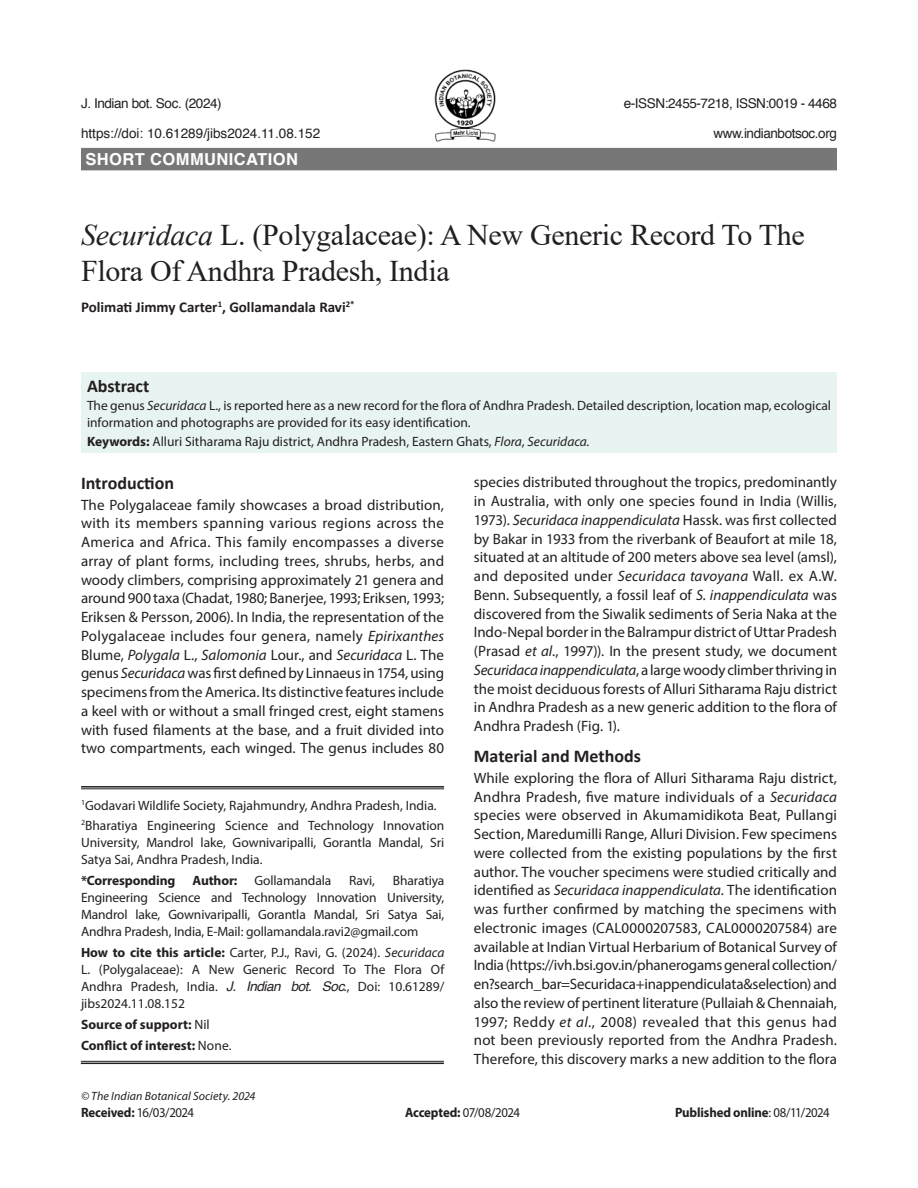
<style>
.page{position:relative;width:918px;height:1188px;background:#fff}
.page>*{position:absolute;margin:0;border:0;box-sizing:border-box;transform-origin:0 0}
.article_head{font:30px/36px "Times New Roman";letter-spacing:-.01em;color:#231f20}
.Sub-Head-1{font:700 18px "Calibri";color:#231f20}
.Subject{font:700 16.5px "Helvetica";letter-spacing:.025em;color:#fff}
.Body_flush{font:15px/18.8px "Myriad Pro";color:#231f20;text-align:justify}
.author{font:700 15px "Calibri";color:#231f20}
.affiliation{font:13.5px/17.2px "Myriad Pro";color:#231f20;text-align:justify}
.Abstract{font:13.5px/16.5px "Myriad Pro";color:#231f20}
.Running_Head{font:13.5px "Helvetica";letter-spacing:-.03em;color:#231f20}
.affiliation-2{font:700 13.5px "Myriad Pro";letter-spacing:-.005em;color:#231f20}
.Running_Head-2{font:13.5px "Helvetica";color:#231f20}
.ref{font:13.5px "Myriad Pro";letter-spacing:-.04em;color:#231f20;scale:.95 1}
.ref-2{font:700 13.5px "Myriad Pro";letter-spacing:-.01em;color:#231f20;scale:.95 1}
.Bottom_1st_page{font:italic 12px "Myriad Pro";letter-spacing:.005em;color:#231f20}
.s1{font-style:italic}
.s2{font-weight:700}
.s3{font-family:"Helvetica";font-style:italic}
.s4{font-weight:400}
</style>
<div class="page">
<div style="left:81px;top:372px;width:756px;height:80px;background:#e8f4f2"></div>
<div style="left:81px;top:148px;width:756px;height:22px;background:#777"></div>
<img style="left:435px;top:69px;width:60px;height:72px">
<hr style="left:81px;top:786px;width:363px;height:2px;background:#231f20">
<hr style="left:81px;top:789px;width:363px;height:1px;background:#231f20">
<hr style="left:81px;top:1061px;width:363px;height:1px;background:#231f20">
<hr style="left:81px;top:1063px;width:363px;height:1px;background:#231f20">
<p class="Running_Head" style="left:81px;top:92px;width:142px">J. Indian bot. Soc. (2024)</p>
<p class="Running_Head" style="left:624px;top:92px;width:215px">e-ISSN:2455-7218, ISSN:0019 - 4468</p>
<p class="Running_Head-2" style="left:81px;top:122px;width:241px">https://doi: 10.61289/jibs2024.11.08.152</p>
<p class="Running_Head" style="left:713px;top:122px;width:125px">www.indianbotsoc.org</p>
<p class="Subject" style="left:86px;top:146px;width:214px">SHORT COMMUNICATION</p>
<p class="article_head" style="left:81px;top:216px;width:725px"><span class="s1">Securidaca</span> L. (Polygalaceae): A New Generic Record To The<br>Flora Of Andhra Pradesh, India</p>
<p class="author" style="left:81px;top:297px;width:275px">Polimati Jimmy Carter<sup>1</sup>, Gollamandala Ravi<sup>2*</sup></p>
<p class="Sub-Head-1" style="left:87px;top:373px;width:64px">Abstract</p>
<p class="Abstract" style="left:87px;top:397px;width:746px">The genus <span class="s1">Securidaca</span> L., is reported here as a new record for the flora of Andhra Pradesh. Detailed description, location map, ecological information and photographs are provided for its easy identification.</p>
<p class="Abstract" style="left:87px;top:433px;width:504px"><span class="s2">Keywords:</span> Alluri Sitharama Raju district, Andhra Pradesh, Eastern Ghats, <span class="s1">Flora</span>, <span class="s1">Securidaca.</span></p>
<p class="Sub-Head-1" style="left:81px;top:470px;width:95px">Introduction</p>
<p class="Body_flush" style="left:81px;top:495px;width:365px">The Polygalaceae family showcases a broad distribution, with its members spanning various regions across the America and Africa. This family encompasses a diverse array of plant forms, including trees, shrubs, herbs, and woody climbers, comprising approximately 21 genera and around 900 taxa (Chadat, 1980; Banerjee, 1993; Eriksen, 1993; Eriksen &amp; Persson, 2006). In India, the representation of the Polygalaceae includes four genera, namely <span class="s1">Epirixanthes </span>Blume, <span class="s1">Polygala</span> L., <span class="s1">Salomonia</span> Lour., and <span class="s1">Securidaca</span> L. The genus <span class="s1">Securidaca</span> was first defined by Linnaeus in 1754, using specimens from the America. Its distinctive features include a keel with or without a small fringed crest, eight stamens with fused filaments at the base, and a fruit divided into two compartments, each winged. The genus includes 80</p>
<p class="affiliation" style="left:81px;top:796px;width:357px"><sup>1</sup>Godavari Wildlife Society, Rajahmundry, Andhra Pradesh, India.</p>
<p class="affiliation" style="left:81px;top:817px;width:365px"><sup>2</sup>Bharatiya Engineering Science and Technology Innovation University, Mandrol lake, Gownivaripalli, Gorantla Mandal, Sri Satya Sai, Andhra Pradesh, India.</p>
<p class="affiliation-2" style="left:81px;top:871px;width:96px">*Corresponding</p>
<p class="affiliation-2" style="left:193px;top:871px;width:46px">Author:</p>
<p class="affiliation" style="left:255px;top:871px;width:78px">Gollamandala</p>
<p class="affiliation" style="left:349px;top:871px;width:27px">Ravi,</p>
<p class="affiliation" style="left:81px;top:871px;width:365px;text-indent:312px">Bharatiya Engineering Science and Technology Innovation University, Mandrol lake, Gownivaripalli, Gorantla Mandal, Sri Satya Sai, Andhra Pradesh, India, E-Mail: gollamandala.ravi2@gmail.com</p>
<p class="affiliation" style="left:81px;top:943px;width:365px"><span class="s2">How to cite this article:</span> Carter, P.J., Ravi, G. (2024). <span class="s1">Securidaca </span>L. (Polygalaceae): A New Generic Record To The Flora Of Andhra Pradesh, India. <span class="s3">J. Indian bot. Soc</span><span class="s1">.</span>, Doi: 10.61289/ jibs2024.11.08.152</p>
<p class="affiliation-2" style="left:81px;top:1015px;width:130px">Source of support: <span class="s4">Nil</span></p>
<p class="affiliation-2" style="left:81px;top:1037px;width:152px">Conflict of interest: <span class="s4">None.</span></p>
<p class="Body_flush" style="left:474px;top:473px;width:365px">species distributed throughout the tropics, predominantly in Australia, with only one species found in India (Willis, 1973). <span class="s1">Securidaca inappendiculata</span> Hassk. was first collected by Bakar in 1933 from the riverbank of Beaufort at mile 18, situated at an altitude of 200 meters above sea level (amsl), and deposited under <span class="s1">Securidaca tavoyana</span> Wall. ex A.W.<br>Benn. Subsequently, a fossil leaf of <span class="s1">S. inappendiculata</span> was discovered from the Siwalik sediments of Seria Naka at the Indo-Nepal border in the Balrampur district of Uttar Pradesh (Prasad <span class="s1">et al</span>., 1997)). In the present study, we document <span class="s1">Securidaca inappendiculata</span>, a large woody climber thriving in the moist deciduous forests of Alluri Sitharama Raju district in Andhra Pradesh as a new generic addition to the flora of Andhra Pradesh (Fig. 1).</p>
<p class="Sub-Head-1" style="left:474px;top:743px;width:169px">Material and Methods</p>
<p class="Body_flush" style="left:474px;top:768px;width:365px">While exploring the flora of Alluri Sitharama Raju district, Andhra Pradesh, five mature individuals of a <span class="s1">Securidaca </span>species were observed in Akumamidikota Beat, Pullangi Section, Maredumilli Range, Alluri Division. Few specimens were collected from the existing populations by the first author. The voucher specimens were studied critically and identified as <span class="s1">Securidaca inappendiculata</span>. The identification was further confirmed by matching the specimens with electronic images (CAL0000207583, CAL0000207584) are available at Indian Virtual Herbarium of Botanical Survey of India(https://ivh.bsi.gov.in/phanerogams general collection/ en?search_bar=Securidaca+inappendiculata&amp;selection) and also the review of pertinent literature (Pullaiah &amp; Chennaiah, 1997; Reddy <span class="s1">et al</span>., 2008) revealed that this genus had not been previously reported from the Andhra Pradesh.<br>Therefore, this discovery marks a new addition to the flora</p>
<p class="Bottom_1st_page" style="left:81px;top:1089px;width:176px">© The Indian Botanical Society. 2024</p>
<p class="ref" style="left:81px;top:1104px;width:121px"><span class="s2">Received:</span> 16/03/2024</p>
<p class="ref" style="left:405px;top:1104px;width:123px"><span class="s2">Accepted:</span> 07/08/2024</p>
<p class="ref-2" style="left:675px;top:1103px;width:165px">Published online<span class="s4">: 08/11/2024</span></p>
</div>
